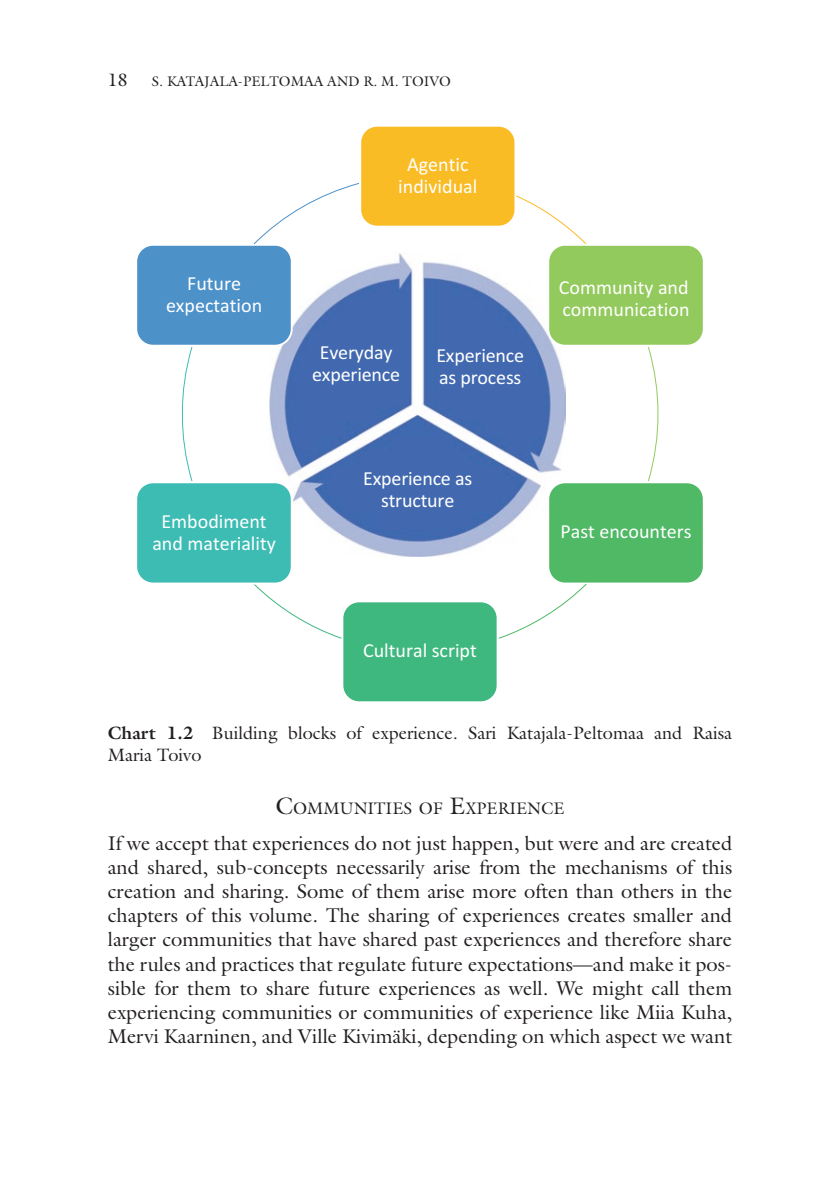
<style>
.page{position:relative;width:840px;height:1191px;background:#fff}
.page>*{position:absolute;margin:0;border:0;box-sizing:border-box;transform-origin:0 0}
.Text_flush{font:20px/24px "Galliard Std";color:#231f20;text-align:justify}
.t1{font:20px/22px "Calibri 2";color:#fff;text-align:center}
.t2{font:18px/22px "Galliard Std";color:#231f20}
._1_hd{font:16.8px "Galliard Std";color:#231f20}
.t3{font:14px "Galliard Std";color:#231f20}
.s1{font-weight:700}
.s2{font-size:24px}
</style>
<div class="page">
<img style="left:270px;top:253px;width:295px;height:303px">
<div style="left:360px;top:126px;width:155px;height:101px;background:#fabc25;border-radius:17px"></div>
<div style="left:359px;top:125px;width:157px;height:103px;border:2px solid #fff;border-radius:17px"></div>
<svg style="left:514px;top:195px;width:73px;height:49px"></svg>
<div style="left:548px;top:245px;width:155px;height:101px;background:#93ca5d;border-radius:17px"></div>
<div style="left:547px;top:244px;width:157px;height:103px;border:2px solid #fff;border-radius:17px"></div>
<svg style="left:646px;top:346px;width:14px;height:135px"></svg>
<div style="left:548px;top:482px;width:155px;height:101px;background:#4fb965;border-radius:17px"></div>
<div style="left:547px;top:481px;width:157px;height:103px;border:2px solid #fff;border-radius:17px"></div>
<svg style="left:499px;top:582px;width:88px;height:57px"></svg>
<div style="left:342px;top:601px;width:155px;height:101px;background:#3fb87f;border-radius:17px"></div>
<div style="left:341px;top:600px;width:157px;height:103px;border:2px solid #fff;border-radius:17px"></div>
<svg style="left:253px;top:584px;width:89px;height:55px"></svg>
<div style="left:136px;top:482px;width:155px;height:101px;background:#3dbcb4;border-radius:17px"></div>
<div style="left:135px;top:481px;width:157px;height:103px;border:2px solid #fff;border-radius:17px"></div>
<svg style="left:179px;top:347px;width:14px;height:135px"></svg>
<div style="left:136px;top:245px;width:155px;height:101px;background:#4d91c9;border-radius:17px"></div>
<div style="left:135px;top:244px;width:157px;height:103px;border:2px solid #fff;border-radius:17px"></div>
<svg style="left:252px;top:182px;width:108px;height:63px"></svg>
<p class="t2" style="left:108px;top:69px;width:22px">18</p>
<p class="t3" style="left:152px;top:72px;width:300px">S. KATAJALA-PELTOMAA AND R. M. TOIVO</p>
<p class="t1" style="left:398px;top:153px;width:80px">Agentic individual</p>
<p class="t1" style="left:166px;top:272px;width:98px">Future expectation</p>
<p class="t1" style="left:152px;top:510px;width:125px">Embodiment and materiality</p>
<p class="t1" style="left:312px;top:341px;width:89px">Everyday experience</p>
<p class="t1" style="left:436px;top:344px;width:89px;text-align:left">Experience as process</p>
<p class="t1" style="left:363px;top:467px;width:111px">Experience as structure</p>
<p class="t1" style="left:363px;top:639px;width:115px">Cultural script</p>
<p class="t1" style="left:558px;top:276px;width:132px;text-align:left">Community and communication</p>
<p class="t1" style="left:560px;top:520px;width:132px">Past encounters</p>
<p class="t2" style="left:108px;top:722px;width:625px"><span class="s1">Chart 1.2</span> Building blocks of experience. Sari Katajala-Peltomaa and Raisa<br>Maria Toivo</p>
<h2 class="_1_hd" style="left:275px;top:798px;width:290px"><span class="s2">C</span>OMMUNITIES OF <span class="s2">E</span>XPERIENCE</h2>
<p class="Text_flush" style="left:108px;top:831px;width:625px">If we accept that experiences do not just happen, but were and are created and shared, sub-concepts necessarily arise from the mechanisms of this creation and sharing. Some of them arise more often than others in the chapters of this volume. The sharing of experiences creates smaller and larger communities that have shared past experiences and therefore share the rules and practices that regulate future expectations—and make it pos&shy;sible for them to share future experiences as well. We might call them experiencing communities or communities of experience like Miia Kuha, Mervi Kaarninen, and Ville Kivimäki, depending on which aspect we want</p>
</div>
